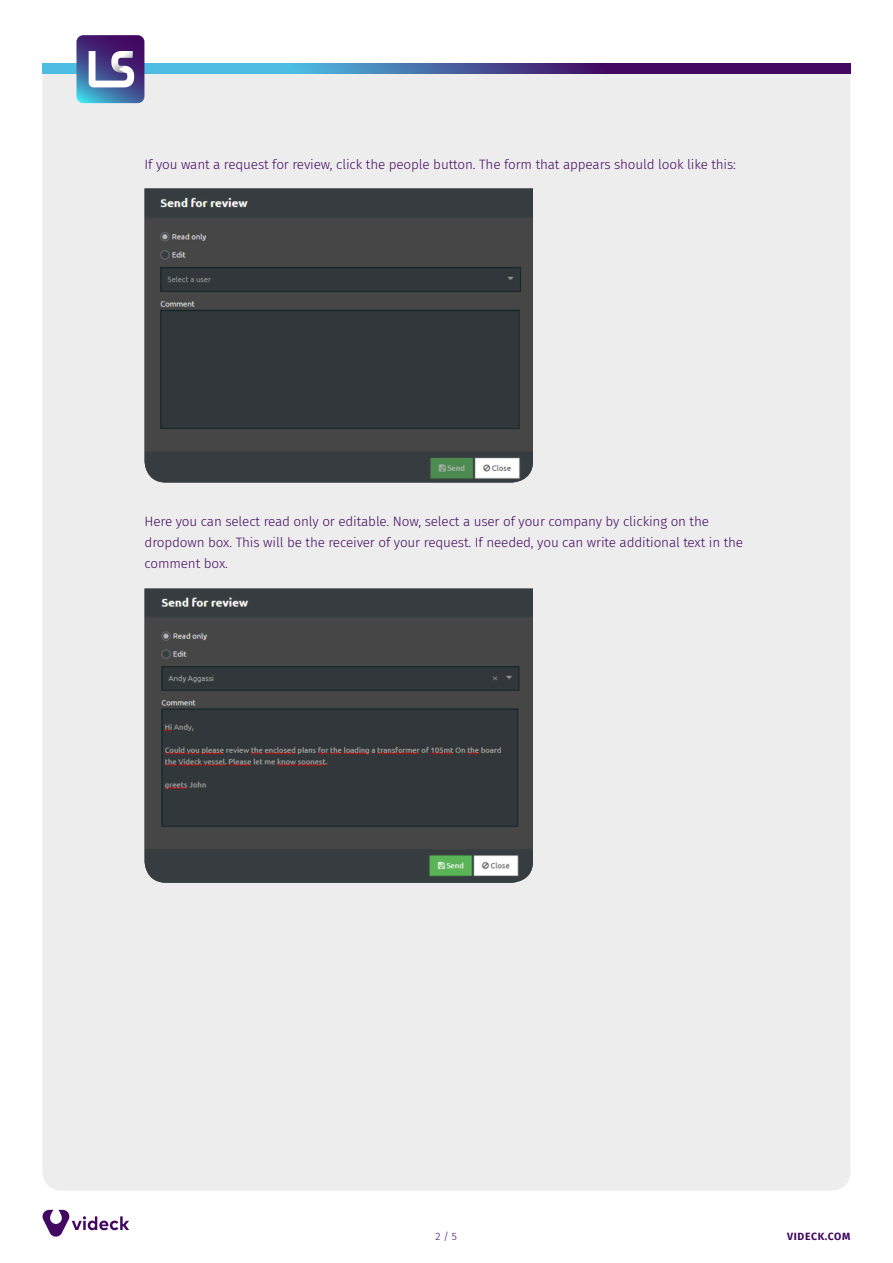
<style>
.page{position:relative;width:893px;height:1263px;background:#fff}
.page>*{position:absolute;margin:0;border:0;box-sizing:border-box;transform-origin:0 0}
.t1{font:300 13.5px/21px "Fira Sans";letter-spacing:-.01em;color:#420861}
.t2{font:700 10.5px "Fira Sans";letter-spacing:.06em;color:#420861}
.t3{font:300 10.5px "Fira Sans";color:#420861}
</style>
<div class="page">
<div style="left:43px;top:73px;width:807px;height:1118px;background:#ededed"></div>
<svg style="left:43px;top:64px;width:807px;height:9px;background:#475a9b"></svg>
<svg style="left:76px;top:35px;width:68px;height:68px;background:#656ba0"></svg>
<svg style="left:42px;top:1210px;width:87px;height:27px"></svg>
<img style="left:145px;top:188px;width:388px;height:294px">
<img style="left:145px;top:589px;width:388px;height:293px">
<p class="t1" style="left:145px;top:153px;width:593px">If you want a request for review, click the people button. The form that appears should look like this:</p>
<p class="t1" style="left:145px;top:510px;width:600px">Here you can select read only or editable. Now, select a user of your company by clicking on the dropdown box. This will be the receiver of your request. If needed, you can write additional text in the comment box.</p>
<p class="t3" style="left:436px;top:1228px;width:23px">2 / 5</p>
<p class="t2" style="left:787px;top:1227px;width:65px">VIDECK.COM</p>
</div>
